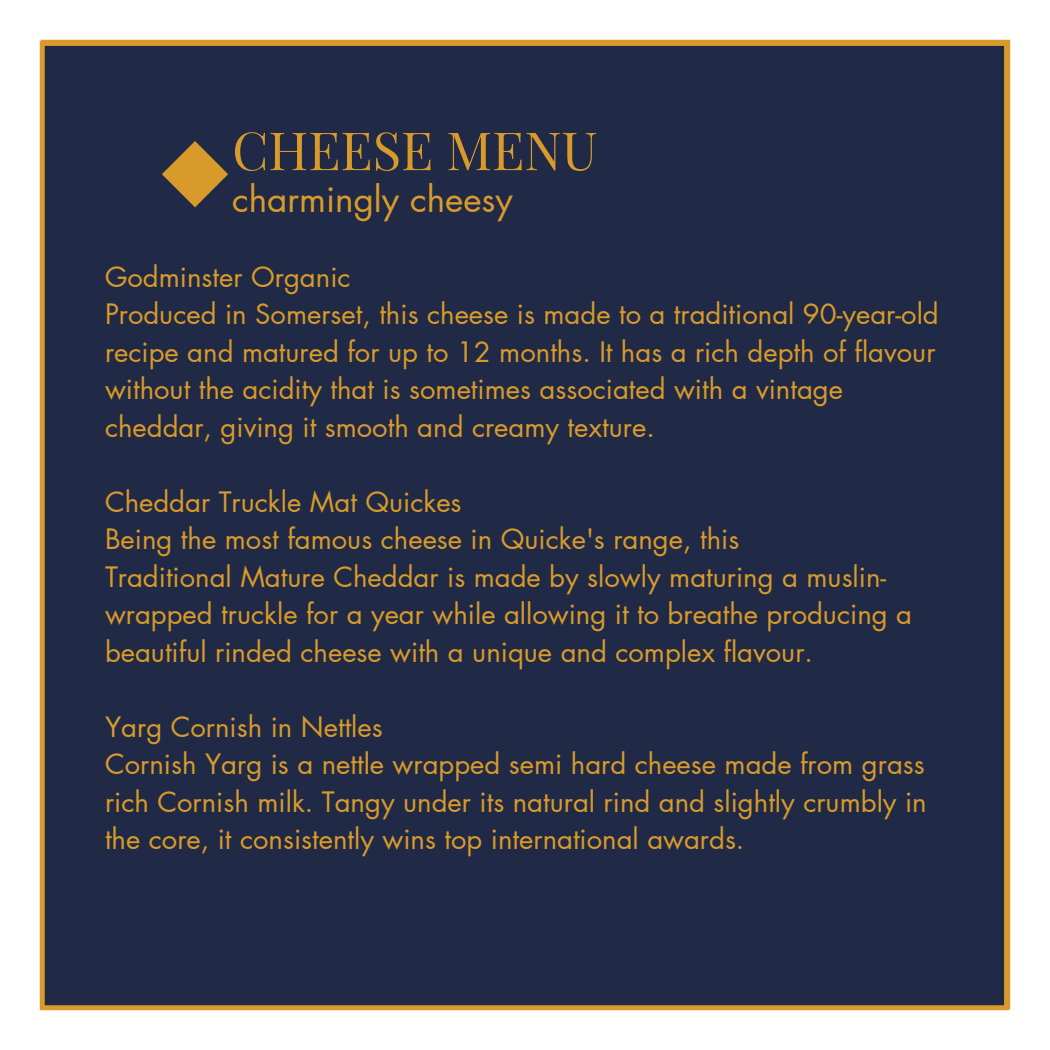
<style>
.page{position:relative;width:1050px;height:1050px;background:#fff}
.page>*{position:absolute;margin:0;border:0;box-sizing:border-box;transform-origin:0 0}
.t1{font:52.75px "Playfair Display SC";color:#d89b2b}
.t2{font:35px "Futura LT Pro";color:#d89b2b}
.t3{font:27.5px/37.5px "Futura LT Pro";color:#d89b2b}
</style>
<div class="page">
<div style="left:40px;top:41px;width:969px;height:969px;background:#202945"></div>
<svg style="left:162px;top:141px;width:67px;height:113px;background:#554a3d"></svg>
<h1 class="t1" style="left:232px;top:113px;width:367px">CHEESE MENU</h1>
<h2 class="t2" style="left:232px;top:184px;width:282px">charmingly cheesy</h2>
<p class="t3" style="left:105px;top:259px;width:247px">Godminster Organic</p>
<p class="t3" style="left:105px;top:297px;width:835px">Produced in Somerset, this cheese is made to a traditional 90-year-old recipe and matured for up to 12 months. It has a rich depth of flavour without the acidity that is sometimes associated with a vintage cheddar, giving it smooth and creamy texture.</p>
<p class="t3" style="left:105px;top:484px;width:358px">Cheddar Truckle Mat Quickes</p>
<p class="t3" style="left:105px;top:522px;width:636px">Being the most famous cheese in Quicke's range, this</p>
<p class="t3" style="left:105px;top:559px;width:809px">Traditional Mature Cheddar is made by slowly maturing a muslin&shy;wrapped truckle for a year while allowing it to breathe producing a beautiful rinded cheese with a unique and complex flavour.</p>
<p class="t3" style="left:105px;top:709px;width:279px">Yarg Cornish in Nettles</p>
<p class="t3" style="left:105px;top:747px;width:823px;text-align:justify">Cornish Yarg is a nettle wrapped semi hard cheese made from grass rich Cornish milk. Tangy under its natural rind and slightly crumbly in the core, it consistently wins top international awards.</p>
</div>
